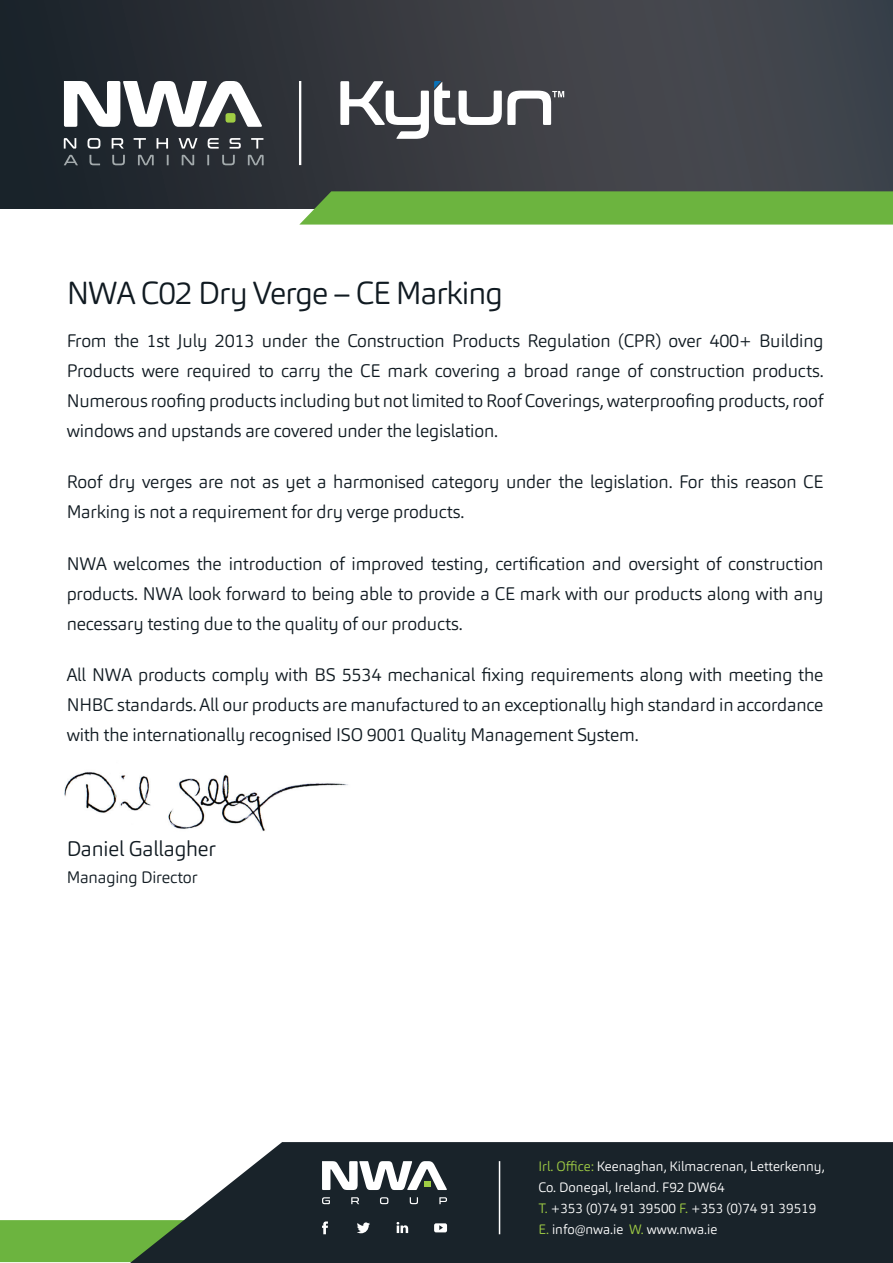
<style>
.page{position:relative;width:893px;height:1263px;background:#fff}
.page>*{position:absolute;margin:0;border:0;box-sizing:border-box;transform-origin:0 0}
.t1{font:300 31.5px "Carnas";letter-spacing:-.03em;color:#101a21}
.t2{font:300 21px "Carnas";letter-spacing:-.01em;color:#101a21}
.t3{font:300 18px/30px "Carnas";letter-spacing:-.01em;color:#101a21;text-align:justify}
.t4{font:300 16.5px "Carnas";letter-spacing:-.01em;color:#101a21}
.t5{font:300 13.5px/21px "Carnas";color:#fff}
.s1{color:#a0cd44}
</style>
<div class="page">
<img style="left:64px;top:772px;width:284px;height:59px">
<svg style="left:130px;top:1142px;width:763px;height:121px;background:#353e44"></svg>
<svg style="left:0;top:1220px;width:668px;height:42px;background:#2f4731"></svg>
<svg style="left:322px;top:1161px;width:125px;height:29px"></svg>
<svg style="left:322px;top:1197px;width:125px;height:7px"></svg>
<hr style="left:499px;top:1161px;width:1px;height:73px;background:#fff">
<svg style="left:0;top:0;width:893px;height:208px;background:#35393f"></svg>
<svg style="left:64px;top:155px;width:200px;height:10px;background:#3e4449"></svg>
<svg style="left:64px;top:138px;width:199px;height:11px;background:#565b60"></svg>
<svg style="left:299px;top:191px;width:594px;height:34px;background:#6cb142"></svg>
<hr style="left:299px;top:81px;width:2px;height:84px;background:#fff">
<svg style="left:340px;top:81px;width:224px;height:58px"></svg>
<svg style="left:64px;top:81px;width:198px;height:46px"></svg>
<div style="left:226px;top:113px;width:10px;height:10px;background:#a0cd44;border-radius:3px"></div>
<h1 class="t1" style="left:67px;top:273px;width:438px">NWA C02 Dry Verge – CE Marking</h1>
<p class="t3" style="left:67px;top:326px;width:758px">From the 1st July 2013 under the Construction Products Regulation (CPR) over 400+ Building Products were required to carry the CE mark covering a broad range of construction products.<br>Numerous roofing products including but not limited to Roof Coverings, waterproofing products, roof windows and upstands are covered under the legislation.</p>
<p class="t3" style="left:67px;top:467px;width:758px">Roof dry verges are not as yet a harmonised category under the legislation. For this reason CE<br>Marking is not a requirement for dry verge products.</p>
<p class="t3" style="left:67px;top:548px;width:758px">NWA welcomes the introduction of improved testing, certification and oversight of construction products. NWA look forward to being able to provide a CE mark with our products along with any necessary testing due to the quality of our products.</p>
<p class="t3" style="left:67px;top:659px;width:758px">All NWA products comply with BS 5534 mechanical fixing requirements along with meeting the NHBC standards. All our products are manufactured to an exceptionally high standard in accordance with the internationally recognised ISO 9001 Quality Management System.</p>
<p class="t2" style="left:67px;top:836px;width:151px">Daniel Gallagher</p>
<p class="t4" style="left:67px;top:867px;width:133px">Managing Director</p>
<p class="t5" style="left:538px;top:1156px;width:288px"><span class="s1">Irl. Office:</span> Keenaghan, Kilmacrenan, Letterkenny, Co. Donegal, Ireland. F92 DW64<br><span class="s1">T.</span> +353 (0)74 91 39500 <span class="s1">F.</span> +353 (0)74 91 39519<br><span class="s1">E.</span> info@nwa.ie <span class="s1">W.</span> www.nwa.ie</p>
</div>
